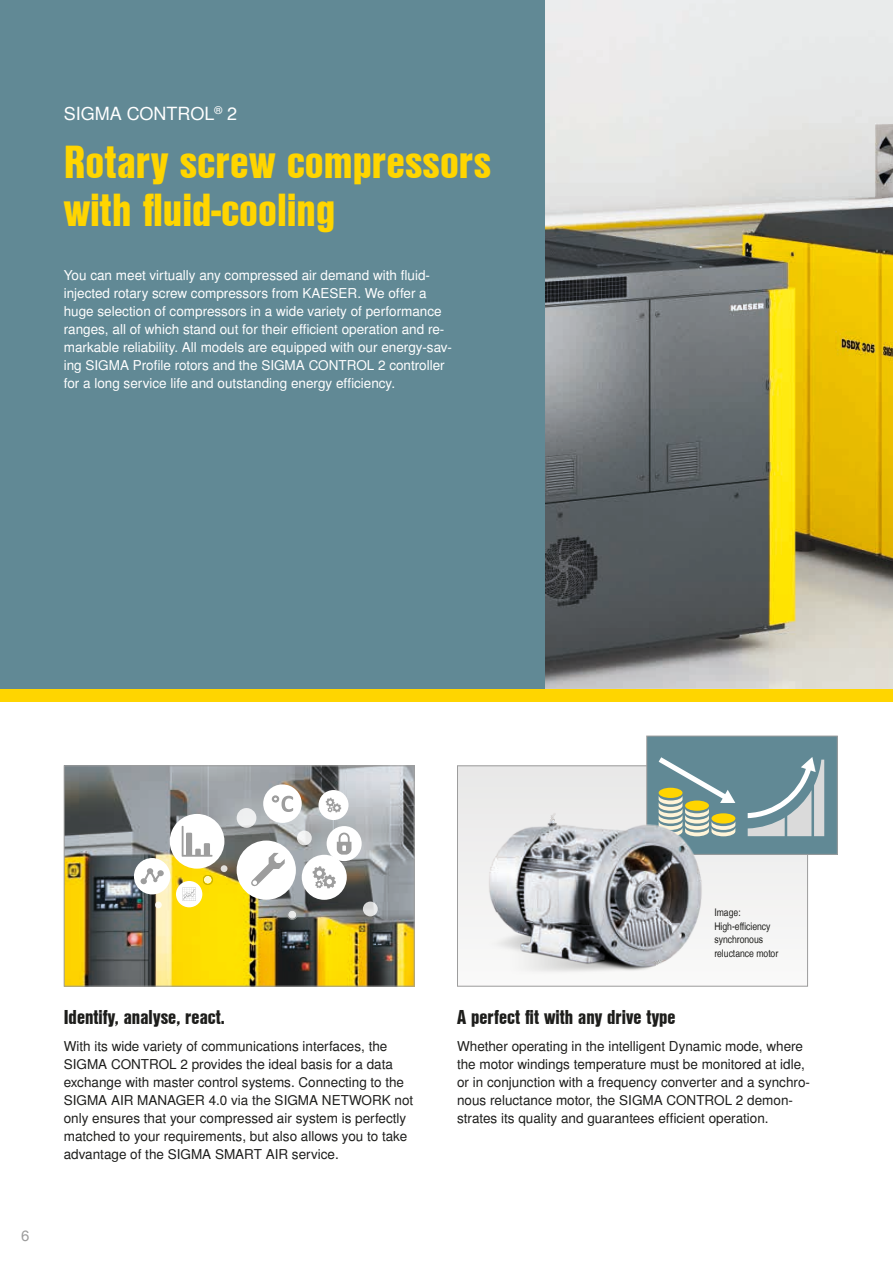
<style>
.page{position:relative;width:893px;height:1263px;background:#fff}
.page>*{position:absolute;margin:0;border:0;box-sizing:border-box;transform-origin:0 0}
.t1{font:45px/48px "Nimbus San L Bla Con";color:#ffd500}
.t2{font:19.5px "Nimbus San L Bla Con";color:#1d1d1b}
.t3{font:18px "Nimbus San L";color:#fff}
.t4{font:15px "Nimbus San L";color:#9d9d9d}
.t5{font:13.5px/18px "Nimbus San L";color:#1d1d1b}
.t6{font:13.5px/18px "Nimbus San L";color:#fff}
.t7{font:10.5px/13.5px "Nimbus San L Reg Con";color:#1d1d1b}
</style>
<div class="page">
<div style="left:0;top:0;width:546px;height:689px;background:#618995"></div>
<div style="left:0;top:689px;width:893px;height:13px;background:#ffd500"></div>
<div style="left:457px;top:766px;width:350px;height:220px;background:#f4f3f3"></div>
<div style="left:647px;top:736px;width:190px;height:118px;background:#618995"></div>
<svg style="left:751px;top:757px;width:73px;height:79px"></svg>
<svg style="left:659px;top:757px;width:24px;height:13px"></svg>
<div style="left:646px;top:736px;width:192px;height:119px;border:1px solid #9d9d9d"></div>
<img style="left:457px;top:770px;width:294px;height:215px">
<img style="left:546px;top:0;width:347px;height:689px">
<img style="left:66px;top:767px;width:347px;height:217px">
<div style="left:64px;top:765px;width:351px;height:221px;border:1px solid #9d9d9d"></div>
<div style="left:263px;top:784px;width:39px;height:39px;background:#fff;border-radius:50%"></div>
<svg style="left:272px;top:795px;width:21px;height:17px"></svg>
<div style="left:319px;top:790px;width:30px;height:30px;background:#fff;border-radius:50%"></div>
<svg style="left:326px;top:798px;width:15px;height:14px"></svg>
<div style="left:176px;top:881px;width:26px;height:26px;background:#fff;border-radius:50%"></div>
<svg style="left:182px;top:887px;width:14px;height:14px"></svg>
<div style="left:327px;top:826px;width:35px;height:35px;background:#fff;border-radius:50%"></div>
<svg style="left:337px;top:832px;width:14px;height:23px"></svg>
<svg style="left:297px;top:830px;width:15px;height:15px"></svg>
<div style="left:203px;top:875px;width:9px;height:9px;background:#fef8cc;border-radius:50%"></div>
<div style="left:203px;top:875px;width:10px;height:9px;border:1px solid #9d9d9d;border-radius:50%"></div>
<div style="left:203px;top:875px;width:9px;height:9px;border:1px solid #9d9d9d;border-radius:50%"></div>
<div style="left:134px;top:858px;width:36px;height:36px;background:#fff;border-radius:50%"></div>
<svg style="left:141px;top:868px;width:23px;height:16px"></svg>
<div style="left:237px;top:840px;width:59px;height:60px;background:#fff;border-radius:50%"></div>
<svg style="left:251px;top:853px;width:34px;height:34px"></svg>
<div style="left:155px;top:901px;width:7px;height:7px;background:#fefcf2;border-radius:50%"></div>
<div style="left:170px;top:814px;width:54px;height:55px;background:#fff;border-radius:50%"></div>
<svg style="left:182px;top:826px;width:30px;height:31px"></svg>
<svg style="left:236px;top:807px;width:21px;height:21px"></svg>
<svg style="left:221px;top:865px;width:7px;height:7px"></svg>
<div style="left:288px;top:910px;width:9px;height:9px;background:#e9eaea;border-radius:50%"></div>
<div style="left:288px;top:910px;width:9px;height:9px;border:1px solid #9d9d9d;border-radius:50%"></div>
<svg style="left:363px;top:901px;width:15px;height:15px"></svg>
<div style="left:302px;top:855px;width:45px;height:45px;background:#fff;border-radius:50%"></div>
<svg style="left:313px;top:866px;width:23px;height:22px"></svg>
<h3 class="t3" style="left:64px;top:103px;width:175px">SIGMA CONTROL<sup>®</sup> 2</h3>
<h1 class="t1" style="left:64px;top:136px;width:429px">Rotary screw compressors with fluid-cooling</h1>
<p class="t6" style="left:64px;top:267px;width:390px">You can meet virtually any compressed air demand with fluid&shy;injected rotary screw compressors from KAESER. We offer a huge selection of compressors in a wide variety of performance ranges, all of which stand out for their efficient operation and re&shy;markable reliability. All models are equipped with our energy-sav&shy;ing SIGMA Profile rotors and the SIGMA CONTROL 2 controller for a long service life and outstanding energy efficiency.</p>
<p class="t4" style="left:21px;top:1226px;width:10px">6</p>
<h2 class="t2" style="left:64px;top:1003px;width:163px">Identify, analyse, react.</h2>
<p class="t5" style="left:64px;top:1038px;width:351px">With its wide variety of communications interfaces, the SIGMA CONTROL 2 provides the ideal basis for a data exchange with master control systems. Connecting to the SIGMA AIR MANAGER 4.0 via the SIGMA NETWORK not only ensures that your compressed air system is perfectly matched to your requirements, but also allows you to take advantage of the SIGMA SMART AIR service.</p>
<p class="t7" style="left:714px;top:906px;width:65px">Image:<br>High-efficiency synchronous reluctance motor</p>
<h2 class="t2" style="left:457px;top:1003px;width:220px">A perfect fit with any drive type</h2>
<p class="t5" style="left:457px;top:1038px;width:354px">Whether operating in the intelligent Dynamic mode, where the motor windings temperature must be monitored at idle, or in conjunction with a frequency converter and a synchro&shy;nous reluctance motor, the SIGMA CONTROL 2 demon&shy;strates its quality and guarantees efficient operation.</p>
</div>
